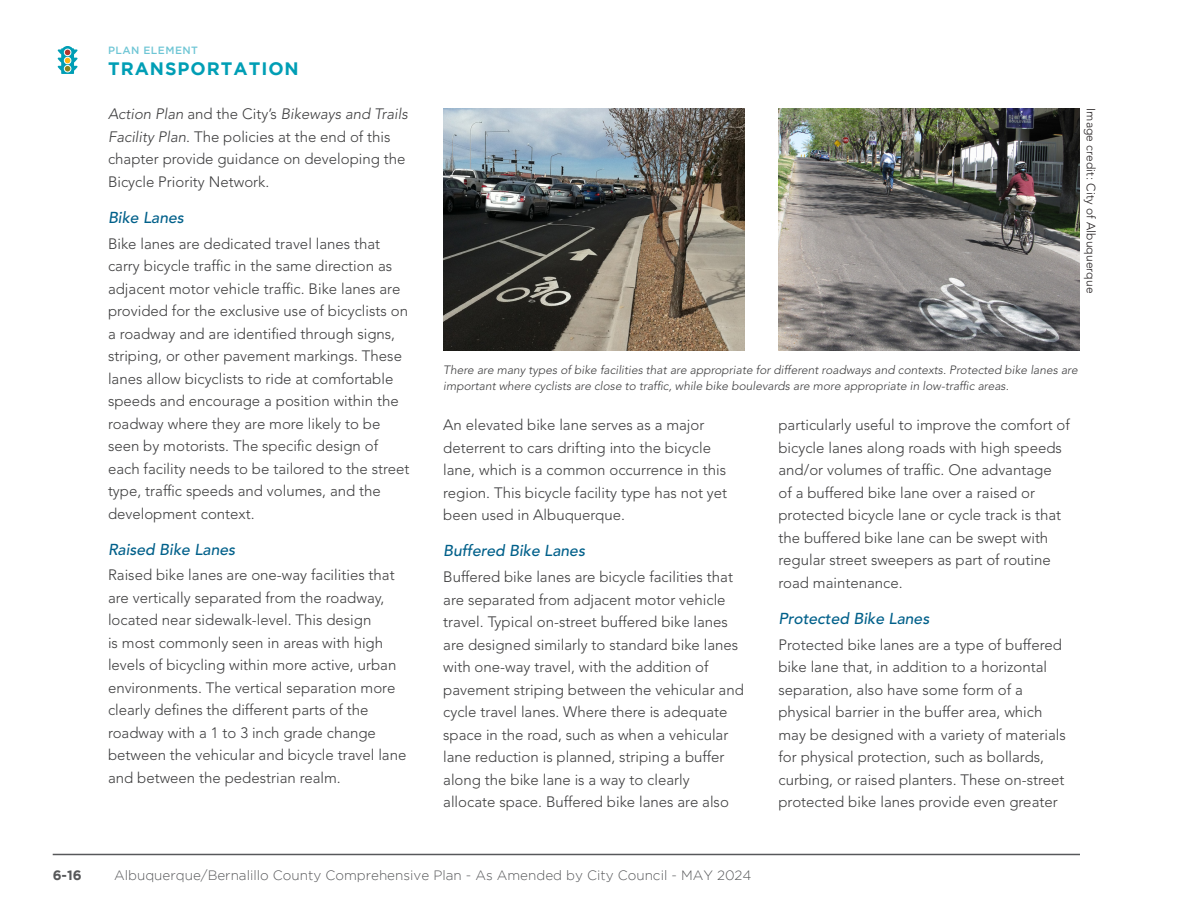
<style>
.page{position:relative;width:1188px;height:918px;background:#fff}
.page>*{position:absolute;margin:0;border:0;box-sizing:border-box;transform-origin:0 0}
.t1{font:700 18px "Gotham";letter-spacing:.055em;color:#009eb5}
.Body_Header__4{font:italic 500 15.75px "Avenir LT Std";color:#00608a}
.Body_Text{font:300 15px/22.5px "Avenir LT Std";color:#3e3e3f}
.t2{font:300 13.5px "Gotham";color:#57585a}
.t3{font:700 13.5px "Gotham";color:#57585a}
.Image_Caption{font:italic 300 12px/16.5px "Avenir LT Std";color:#3e3e3f}
.Image_Credit{font:300 12px "Avenir LT Std";letter-spacing:.01em;color:#231f20}
.t4{font:500 10.5px "Gotham";letter-spacing:.045em;color:#6fc6d5}
.s1{font-style:italic}
</style>
<div class="page">
<hr style="left:53px;top:854px;width:1027px;height:1px;background:#57585a">
<svg style="left:58px;top:46px;width:20px;height:28px"></svg>
<div style="left:64px;top:49px;width:7px;height:7px;background:#b4362f;border:1px solid #fff;border-radius:50%"></div>
<div style="left:64px;top:57px;width:7px;height:7px;background:#fcb615;border:1px solid #fff;border-radius:50%"></div>
<div style="left:64px;top:65px;width:7px;height:7px;background:#86821c;border:1px solid #fff;border-radius:50%"></div>
<img style="left:778px;top:108px;width:302px;height:243px">
<img style="left:443px;top:108px;width:302px;height:243px">
<p class="t4" style="left:108px;top:44px;width:92px">PLAN ELEMENT</p>
<p class="t1" style="left:108px;top:58px;width:192px">TRANSPORTATION</p>
<p class="Body_Text" style="left:108px;top:103px;width:301px"><span class="s1">Action Plan</span> and the City’s <span class="s1">Bikeways and Trails Facility Plan</span>. The policies at the end of this chapter provide guidance on developing the Bicycle Priority Network.</p>
<p class="Body_Header__4" style="left:108px;top:208px;width:77px">Bike Lanes</p>
<p class="Body_Text" style="left:108px;top:232px;width:303px">Bike lanes are dedicated travel lanes that carry bicycle traffic in the same direction as adjacent motor vehicle traffic. Bike lanes are provided for the exclusive use of bicyclists on a roadway and are identified through signs, striping, or other pavement markings. These lanes allow bicyclists to ride at comfortable speeds and encourage a position within the roadway where they are more likely to be seen by motorists. The specific design of each facility needs to be tailored to the street type, traffic speeds and volumes, and the development context.</p>
<p class="Body_Header__4" style="left:108px;top:540px;width:129px">Raised Bike Lanes</p>
<p class="Body_Text" style="left:108px;top:564px;width:300px">Raised bike lanes are one-way facilities that are vertically separated from the roadway, located near sidewalk-level. This design<br>is most commonly seen in areas with high levels of bicycling within more active, urban environments. The vertical separation more clearly defines the different parts of the roadway with a 1 to 3 inch grade change between the vehicular and bicycle travel lane and between the pedestrian realm.</p>
<p class="Image_Credit" style="left:1098px;top:108px;width:187px;rotate:90deg">Image credit: City of Albuquerque</p>
<p class="Image_Caption" style="left:443px;top:361px;width:636px">There are many types of bike facilities that are appropriate for different roadways and contexts. Protected bike lanes are important where cyclists are close to traffic, while bike boulevards are more appropriate in low-traffic areas.</p>
<p class="Body_Text" style="left:443px;top:414px;width:285px">An elevated bike lane serves as a major deterrent to cars drifting into the bicycle lane, which is a common occurrence in this region. This bicycle facility type has not yet been used in Albuquerque.</p>
<p class="Body_Header__4" style="left:443px;top:542px;width:143px">Buffered Bike Lanes</p>
<p class="Body_Text" style="left:443px;top:566px;width:302px">Buffered bike lanes are bicycle facilities that are separated from adjacent motor vehicle travel. Typical on-street buffered bike lanes are designed similarly to standard bike lanes with one-way travel, with the addition of pavement striping between the vehicular and cycle travel lanes. Where there is adequate space in the road, such as when a vehicular lane reduction is planned, striping a buffer along the bike lane is a way to clearly allocate space. Buffered bike lanes are also</p>
<p class="Body_Text" style="left:778px;top:414px;width:293px">particularly useful to improve the comfort of bicycle lanes along roads with high speeds and/or volumes of traffic. One advantage<br>of a buffered bike lane over a raised or protected bicycle lane or cycle track is that the buffered bike lane can be swept with regular street sweepers as part of routine road maintenance.</p>
<p class="Body_Header__4" style="left:778px;top:609px;width:152px">Protected Bike Lanes</p>
<p class="Body_Text" style="left:778px;top:633px;width:289px">Protected bike lanes are a type of buffered bike lane that, in addition to a horizontal separation, also have some form of a physical barrier in the buffer area, which may be designed with a variety of materials for physical protection, such as bollards, curbing, or raised planters. These on-street protected bike lanes provide even greater</p>
<p class="t3" style="left:53px;top:867px;width:31px">6-16</p>
<p class="t2" style="left:114px;top:868px;width:639px">Albuquerque/Bernalillo County Comprehensive Plan - As Amended by City Council - MAY 2024</p>
</div>
